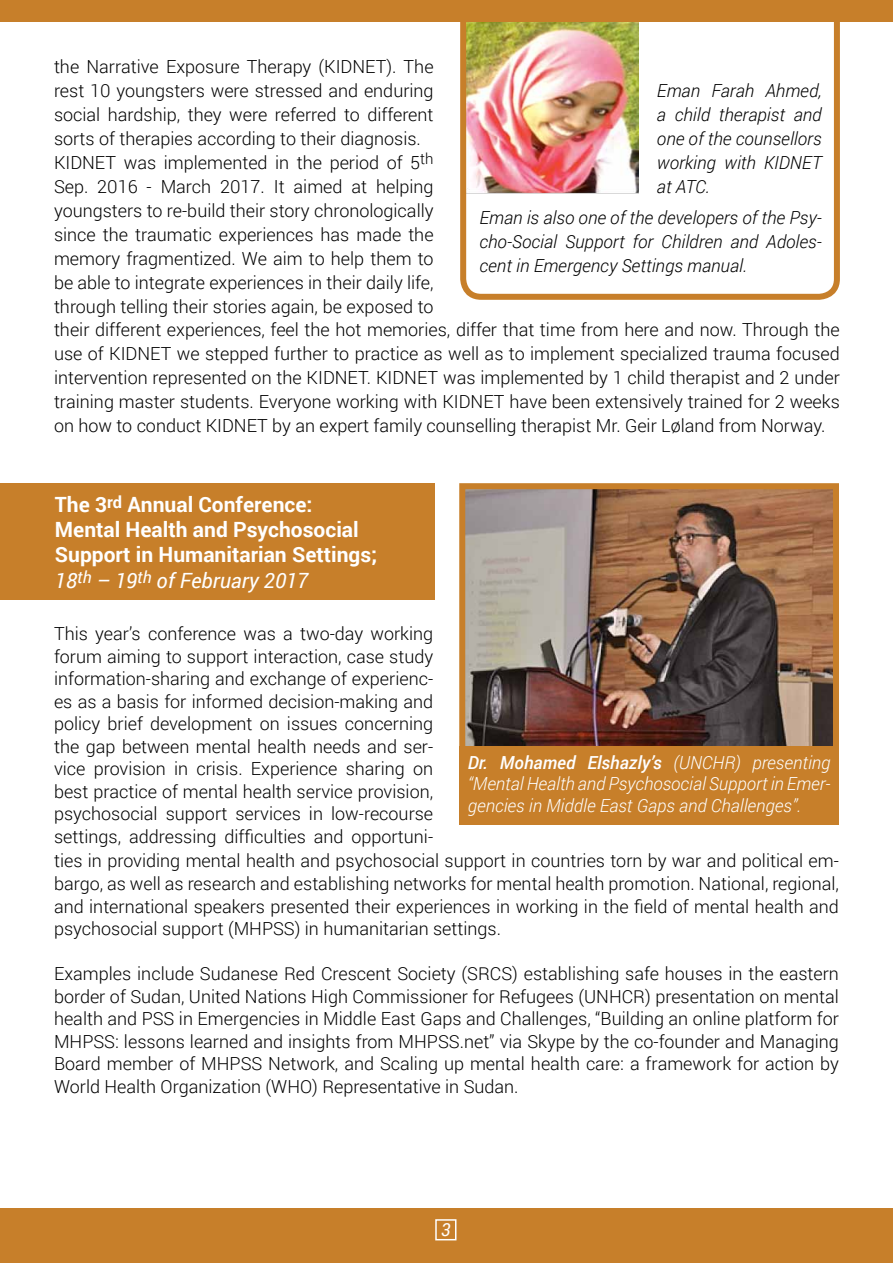
<style>
.page{position:relative;width:893px;height:1263px;background:#fff}
.page>*{position:absolute;margin:0;border:0;box-sizing:border-box;transform-origin:0 0}
.t1{font:700 21px/25.2px "Roboto";color:#fff}
.t2{font:300 18px/22.5px "Roboto";color:#000;text-align:justify}
.t3{font:italic 300 18px/24px "Roboto";color:#000;text-align:justify}
.t4{font:italic 300 18px/21.6px "Roboto";color:#fff;text-align:justify}
.t5{font:italic 18px "Roboto";color:#fff}
.s1{font-weight:400;font-style:italic}
.s2{font-weight:500}
</style>
<div class="page">
<img style="left:466px;top:490px;width:366px;height:256px">
<div style="left:0;top:1209px;width:893px;height:54px;background:#c77f2a"></div>
<div style="left:0;top:0;width:893px;height:21px;background:#c77f2a"></div>
<img style="left:457px;top:21px;width:386px;height:279px">
<div style="left:0;top:483px;width:434px;height:117px;background:#c77f2a"></div>
<div style="left:435px;top:1219px;width:21px;height:21px;border:2px solid #fff"></div>
<div style="left:459px;top:483px;width:380px;height:294px;border:6px solid #c77f2a"></div>
<div style="left:459px;top:746px;width:380px;height:78px;background:#c77f2a"></div>
<p class="t2" style="left:54px;top:54px;width:381px;line-height:24px;text-align:left">the Narrative Exposure Therapy (KIDNET). The rest 10 youngsters were stressed and enduring social hardship, they were referred to different sorts of therapies according to their diagnosis.<br>KIDNET was implemented in the period of 5<sup>th </sup>Sep. 2016 - March 2017. It aimed at helping youngsters to re-build their story chronologically since the traumatic experiences has made the memory fragmentized. We aim to help them to be able to integrate experiences in their daily life, through telling their stories again, be exposed to</p>
<p class="t3" style="left:657px;top:78px;width:166px">Eman Farah Ahmed, a child therapist and one of the counsellors working with KIDNET at ATC.</p>
<p class="t3" style="left:479px;top:205px;width:344px">Eman is also one of the developers of the Psy&shy;cho-Social Support for Children and Adoles&shy;cent in Emergency Settings manual.</p>
<p class="t2" style="left:54px;top:317px;width:787px;line-height:24px">their different experiences, feel the hot memories, differ that time from here and now. Through the use of KIDNET we stepped further to practice as well as to implement specialized trauma focused intervention represented on the KIDNET. KIDNET was implemented by 1 child therapist and 2 under training master students. Everyone working with KIDNET have been extensively trained for 2 weeks on how to conduct KIDNET by an expert family counselling therapist Mr. Geir Løland from Norway.</p>
<p class="t1" style="left:55px;top:491px;width:324px">The 3<sup>rd</sup> Annual Conference:<br>Mental Health and Psychosocial<br>Support in Humanitarian Settings;<br><span class="s1">18</span><sup>th</sup> <span class="s1">– 19</span><sup>th</sup> <span class="s1">of February 2017</span></p>
<p class="t2" style="left:54px;top:622px;width:381px">This year’s conference was a two-day working forum aiming to support interaction, case study information-sharing and exchange of experienc&shy;es as a basis for informed decision-making and policy brief development on issues concerning the gap between mental health needs and ser&shy;vice provision in crisis. Experience sharing on best practice of mental health service provision, psychosocial support services in low-recourse settings, addressing difficulties and opportuni-</p>
<p class="t4" style="left:468px;top:751px;width:364px"><span class="s2">Dr. Mohamed Elshazly’s</span> (UNCHR) presenting “Mental Health and Psychosocial Support in Emer&shy;gencies in Middle East Gaps and Challenges”.</p>
<p class="t2" style="left:54px;top:849px;width:786px">ties in providing mental health and psychosocial support in countries torn by war and political em&shy;bargo, as well as research and establishing networks for mental health promotion. National, regional, and international speakers presented their experiences in working in the field of mental health and psychosocial support (MHPSS) in humanitarian settings.</p>
<p class="t2" style="left:54px;top:962px;width:786px">Examples include Sudanese Red Crescent Society (SRCS) establishing safe houses in the eastern border of Sudan, United Nations High Commissioner for Refugees (UNHCR) presentation on mental health and PSS in Emergencies in Middle East Gaps and Challenges, “Building an online platform for MHPSS: lessons learned and insights from MHPSS.net” via Skype by the co-founder and Managing Board member of MHPSS Network, and Scaling up mental health care: a framework for action by World Health Organization (WHO) Representative in Sudan.</p>
<p class="t5" style="left:441px;top:1217px;width:11px">3</p>
</div>
